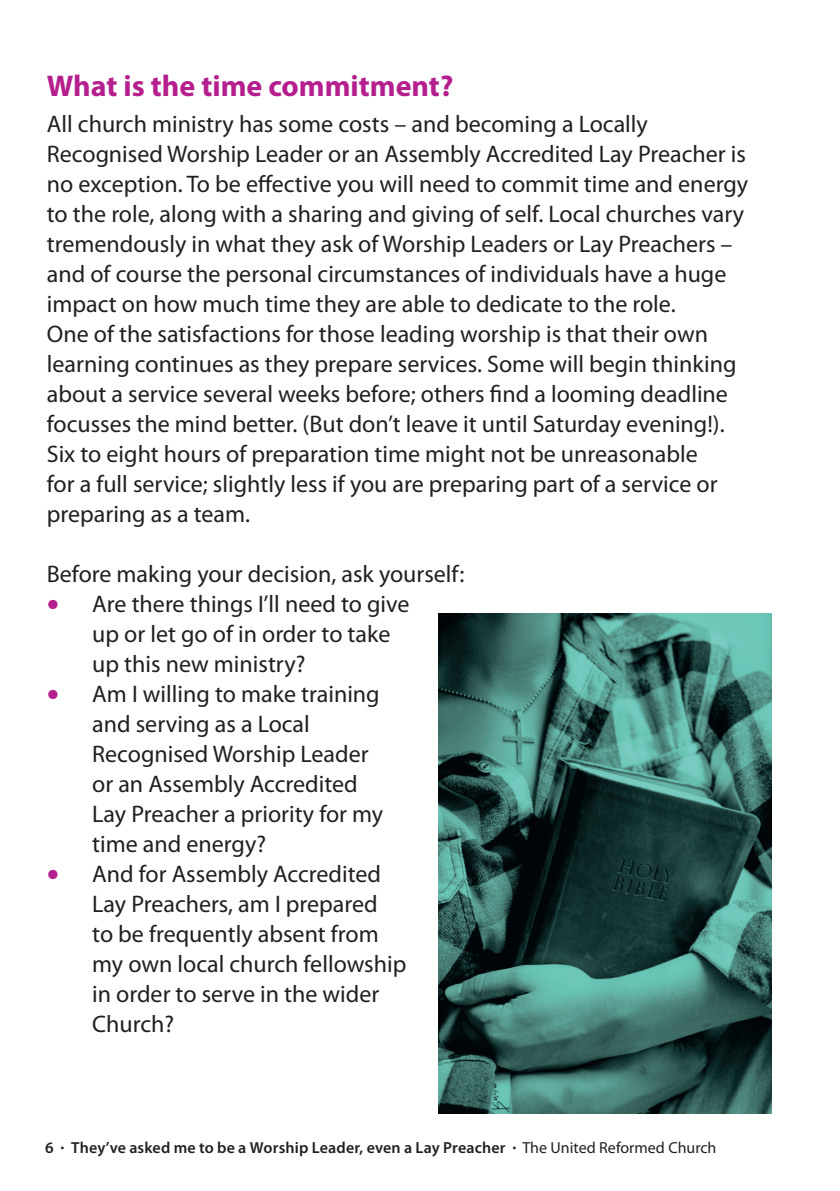
<style>
.page{position:relative;width:840px;height:1191px;background:#fff}
.page>*{position:absolute;margin:0;border:0;box-sizing:border-box;transform-origin:0 0}
.t1{font:700 30px "Myriad Pro";color:#b41e8d}
.t2{font:24px/30px "Myriad Pro";color:#231f20}
.t3{font:600 16px "Myriad Pro";letter-spacing:.01em;color:#231f20}
.s1{font-size:44px;color:#b41e8d}
.s2{font-weight:400}
</style>
<div class="page">
<img style="left:438px;top:614px;width:333px;height:499px">
<p class="t1" style="left:47px;top:69px;width:408px">What is the time commitment?</p>
<p class="t2" style="left:47px;top:109px;width:702px">All church ministry has some costs – and becoming a Locally Recognised Worship Leader or an Assembly Accredited Lay Preacher is no exception. To be effective you will need to commit time and energy to the role, along with a sharing and giving of self. Local churches vary tremendously in what they ask of Worship Leaders or Lay Preachers – and of course the personal circumstances of individuals have a huge impact on how much time they are able to dedicate to the role.<br>One of the satisfactions for those leading worship is that their own learning continues as they prepare services. Some will begin thinking about a service several weeks before; others find a looming deadline focusses the mind better. (But don’t leave it until Saturday evening!).<br>Six to eight hours of preparation time might not be unreasonable<br>for a full service; slightly less if you are preparing part of a service or preparing as a team.</p>
<p class="t2" style="left:47px;top:559px;width:419px">Before making your decision, ask yourself:</p>
<p class="t2" style="left:92px;top:589px;width:318px;text-indent:-45px"><span class="s1">•</span> Are there things I’ll need to give up or let go of in order to take up this new ministry?</p>
<p class="t2" style="left:92px;top:679px;width:292px;text-indent:-45px"><span class="s1">•</span> Am I willing to make training and serving as a Local<br>Recognised Worship Leader or an Assembly Accredited<br>Lay Preacher a priority for my time and energy?</p>
<p class="t2" style="left:92px;top:859px;width:315px;text-indent:-45px"><span class="s1">•</span> And for Assembly Accredited<br>Lay Preachers, am I prepared<br>to be frequently absent from my own local church fellowship in order to serve in the wider<br>Church?</p>
<p class="t3" style="left:45px;top:1139px;width:672px">6 · They’ve asked me to be a Worship Leader, even a Lay Preacher · <span class="s2">The United Reformed Church</span></p>
</div>
